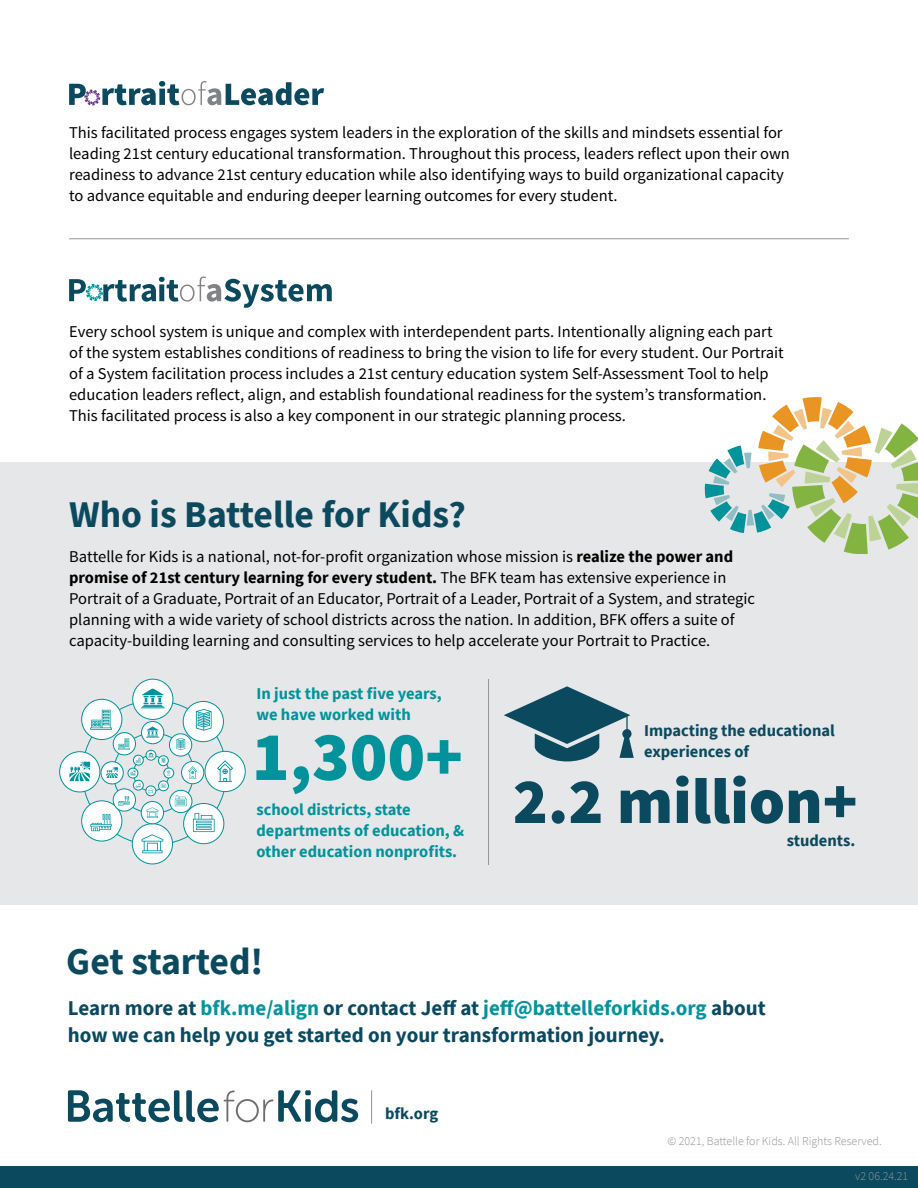
<style>
.page{position:relative;width:918px;height:1188px;background:#fff}
.page>*{position:absolute;margin:0;border:0;box-sizing:border-box;transform-origin:0 0}
.t1{font:900 69.9px "Source Sans Pro";color:#00939b}
.t2{font:900 64.65px "Source Sans Pro";color:#0b495f}
.t3{font:700 37.65px "Source Sans Pro";color:#0b495f}
.t4{font:700 21px/27px "Source Sans Pro";color:#0b495f}
.t5{font:16.5px/21px "Source Sans Pro";color:#000}
.t6{font:700 16.5px/21px "Source Sans Pro";color:#00939b}
.t7{font:700 16.5px/21px "Source Sans Pro";color:#0b495f}
.t8{font:300 12px "Source Sans Pro";color:#939598}
.s1{font-weight:700}
.s2{color:#00939b}
</style>
<div class="page">
<div style="left:0;top:462px;width:918px;height:443px;background:#e6e7e8"></div>
<div style="left:0;top:1166px;width:918px;height:22px;background:#0b495f"></div>
<svg style="left:69px;top:81px;width:255px;height:24px"></svg>
<hr style="left:69px;top:238px;width:780px;height:1px;background:#939598">
<svg style="left:69px;top:276px;width:263px;height:32px"></svg>
<hr style="left:371px;top:1090px;width:1px;height:34px;background:#939598">
<svg style="left:68px;top:1090px;width:290px;height:32px"></svg>
<div style="left:82px;top:699px;width:40px;height:41px;background:#fff;border-radius:50%"></div>
<div style="left:81px;top:699px;width:41px;height:41px;border:1px solid #00939b;border-radius:50%"></div>
<div style="left:60px;top:752px;width:40px;height:40px;background:#fff;border-radius:50%"></div>
<div style="left:59px;top:751px;width:41px;height:41px;border:1px solid #00939b;border-radius:50%"></div>
<div style="left:82px;top:801px;width:40px;height:40px;background:#fff;border-radius:50%"></div>
<div style="left:81px;top:801px;width:41px;height:40px;border:1px solid #00939b;border-radius:50%"></div>
<div style="left:132px;top:824px;width:41px;height:40px;background:#fff;border-radius:50%"></div>
<div style="left:132px;top:823px;width:41px;height:41px;border:1px solid #00939b;border-radius:50%"></div>
<div style="left:184px;top:803px;width:40px;height:41px;background:#fff;border-radius:50%"></div>
<div style="left:183px;top:803px;width:41px;height:41px;border:1px solid #00939b;border-radius:50%"></div>
<div style="left:205px;top:751px;width:40px;height:41px;background:#fff;border-radius:50%"></div>
<div style="left:205px;top:751px;width:40px;height:41px;border:1px solid #00939b;border-radius:50%"></div>
<div style="left:183px;top:701px;width:40px;height:41px;background:#fff;border-radius:50%"></div>
<div style="left:183px;top:701px;width:41px;height:41px;border:1px solid #00939b;border-radius:50%"></div>
<div style="left:133px;top:679px;width:40px;height:40px;background:#fff;border-radius:50%"></div>
<div style="left:132px;top:679px;width:41px;height:41px;border:1px solid #00939b;border-radius:50%"></div>
<svg style="left:142px;top:834px;width:21px;height:19px"></svg>
<svg style="left:196px;top:709px;width:16px;height:22px"></svg>
<svg style="left:90px;top:710px;width:22px;height:20px"></svg>
<svg style="left:193px;top:813px;width:22px;height:19px"></svg>
<svg style="left:90px;top:814px;width:22px;height:17px"></svg>
<svg style="left:217px;top:760px;width:16px;height:22px"></svg>
<svg style="left:69px;top:762px;width:21px;height:19px"></svg>
<svg style="left:141px;top:689px;width:24px;height:19px"></svg>
<div style="left:113px;top:733px;width:22px;height:22px;background:#fff;border-radius:50%"></div>
<div style="left:113px;top:732px;width:23px;height:23px;border:1px solid #00939b;border-radius:50%"></div>
<div style="left:101px;top:762px;width:22px;height:22px;background:#fff;border-radius:50%"></div>
<div style="left:101px;top:762px;width:22px;height:22px;border:1px solid #00939b;border-radius:50%"></div>
<div style="left:113px;top:789px;width:22px;height:22px;background:#fff;border-radius:50%"></div>
<div style="left:113px;top:789px;width:23px;height:22px;border:1px solid #00939b;border-radius:50%"></div>
<div style="left:141px;top:802px;width:23px;height:22px;background:#fff;border-radius:50%"></div>
<div style="left:141px;top:801px;width:23px;height:23px;border:1px solid #00939b;border-radius:50%"></div>
<svg style="left:170px;top:790px;width:22px;height:23px"></svg>
<div style="left:170px;top:790px;width:22px;height:23px;border:1px solid #00939b;border-radius:50%"></div>
<svg style="left:182px;top:761px;width:22px;height:23px"></svg>
<div style="left:181px;top:761px;width:23px;height:23px;border:1px solid #00939b;border-radius:50%"></div>
<svg style="left:169px;top:734px;width:23px;height:22px"></svg>
<div style="left:169px;top:734px;width:23px;height:22px;border:1px solid #00939b;border-radius:50%"></div>
<svg style="left:141px;top:721px;width:23px;height:23px"></svg>
<div style="left:141px;top:721px;width:23px;height:23px;border:1px solid #00939b;border-radius:50%"></div>
<svg style="left:146px;top:807px;width:12px;height:11px"></svg>
<svg style="left:177px;top:738px;width:8px;height:12px"></svg>
<svg style="left:118px;top:738px;width:12px;height:12px"></svg>
<svg style="left:175px;top:796px;width:12px;height:10px"></svg>
<svg style="left:118px;top:796px;width:12px;height:10px"></svg>
<svg style="left:188px;top:766px;width:9px;height:12px"></svg>
<svg style="left:106px;top:767px;width:12px;height:11px"></svg>
<svg style="left:146px;top:727px;width:13px;height:11px"></svg>
<div style="left:133px;top:755px;width:36px;height:36px;border:1px solid #00939b;border-radius:50%"></div>
<div style="left:133px;top:755px;width:10px;height:10px;border:1px solid #00939b;border-radius:50%"></div>
<svg style="left:128px;top:768px;width:10px;height:10px"></svg>
<div style="left:128px;top:768px;width:10px;height:10px;border:1px solid #00939b;border-radius:50%"></div>
<div style="left:133px;top:780px;width:10px;height:10px;border:1px solid #00939b;border-radius:50%"></div>
<div style="left:146px;top:786px;width:10px;height:10px;border:1px solid #00939b;border-radius:50%"></div>
<svg style="left:159px;top:781px;width:9px;height:10px"></svg>
<div style="left:158px;top:781px;width:11px;height:10px;border:1px solid #00939b;border-radius:50%"></div>
<div style="left:164px;top:768px;width:10px;height:10px;background:#fff;border-radius:50%"></div>
<div style="left:164px;top:768px;width:10px;height:10px;border:1px solid #00939b;border-radius:50%"></div>
<svg style="left:158px;top:756px;width:10px;height:10px"></svg>
<div style="left:158px;top:756px;width:10px;height:10px;border:1px solid #00939b;border-radius:50%"></div>
<div style="left:146px;top:750px;width:10px;height:10px;border:1px solid #00939b;border-radius:50%"></div>
<svg style="left:148px;top:788px;width:6px;height:5px"></svg>
<svg style="left:162px;top:758px;width:3px;height:5px"></svg>
<svg style="left:136px;top:758px;width:5px;height:5px"></svg>
<svg style="left:161px;top:783px;width:5px;height:5px"></svg>
<svg style="left:136px;top:783px;width:5px;height:5px"></svg>
<svg style="left:167px;top:770px;width:4px;height:6px"></svg>
<svg style="left:130px;top:771px;width:6px;height:4px"></svg>
<svg style="left:148px;top:753px;width:6px;height:5px"></svg>
<hr style="left:488px;top:679px;width:1px;height:186px;background:#939598">
<svg style="left:504px;top:686px;width:130px;height:75px"></svg>
<svg style="left:705px;top:397px;width:213px;height:157px"></svg>
<p class="t5" style="left:69px;top:122px;width:722px">This facilitated process engages system leaders in the exploration of the skills and mindsets essential for leading 21st century educational transformation. Throughout this process, leaders reflect upon their own readiness to advance 21st century education while also identifying ways to build organizational capacity to advance equitable and enduring deeper learning outcomes for every student.</p>
<p class="t5" style="left:69px;top:321px;width:716px">Every school system is unique and complex with interdependent parts. Intentionally aligning each part of the system establishes conditions of readiness to bring the vision to life for every student. Our Portrait of a System facilitation process includes a 21st century education system Self-Assessment Tool to help education leaders reflect, align, and establish foundational readiness for the system’s transformation.<br>This facilitated process is also a key component in our strategic planning process.</p>
<p class="t3" style="left:69px;top:489px;width:398px">Who is Battelle for Kids?</p>
<p class="t5" style="left:69px;top:546px;width:687px">Battelle for Kids is a national, not-for-profit organization whose mission is <span class="s1">realize the power and promise of 21st century learning for every student.</span> The BFK team has extensive experience in Portrait of a Graduate, Portrait of an Educator, Portrait of a Leader, Portrait of a System, and strategic planning with a wide variety of school districts across the nation. In addition, BFK offers a suite of capacity-building learning and consulting services to help accelerate your Portrait to Practice.</p>
<p class="t6" style="left:256px;top:683px;width:187px">In just the past five years, we have worked with</p>
<h1 class="t1" style="left:252px;top:711px;width:213px">1,300+</h1>
<p class="t6" style="left:256px;top:799px;width:209px">school districts, state departments of education, &amp; other education nonprofits.</p>
<p class="t7" style="left:644px;top:720px;width:192px">Impacting the educational experiences of</p>
<h2 class="t2" style="left:513px;top:759px;width:346px">2.2 million+</h2>
<p class="t7" style="left:787px;top:830px;width:70px">students.</p>
<p class="t3" style="left:66px;top:936px;width:199px">Get started!</p>
<p class="t4" style="left:68px;top:994px;width:699px">Learn more at <span class="s2">bfk.me/align</span> or contact Jeff at <span class="s2">jeff@battelleforkids.org</span> about how we can help you get started on your transformation journey.</p>
<p class="t7" style="left:385px;top:1102px;width:55px">bfk.org</p>
<p class="t8" style="left:667px;top:1133px;width:216px">© 2021, Battelle for Kids. All Rights Reserved.</p>
<p class="t8" style="left:855px;top:1169px;width:55px">v2 06.24.21</p>
</div>
